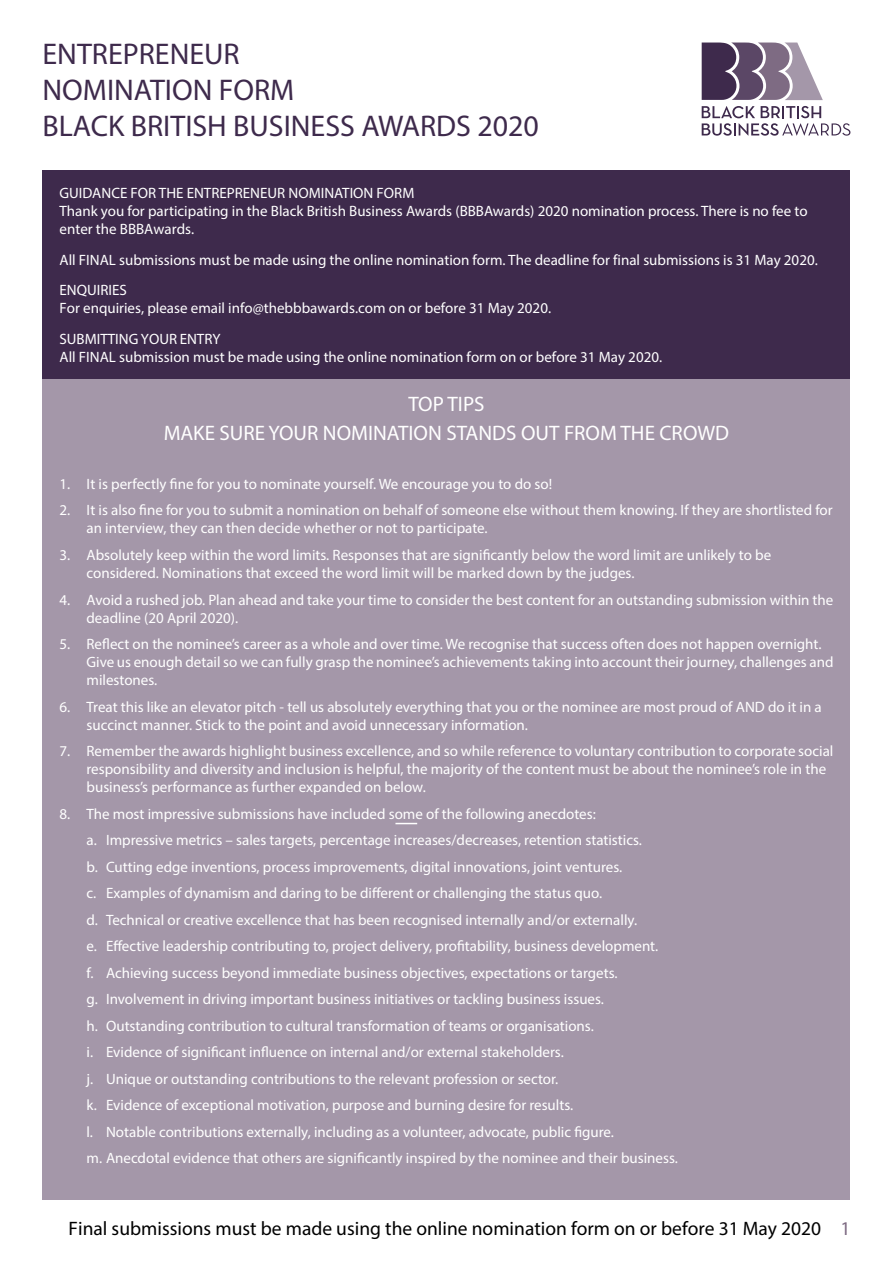
<style>
.page{position:relative;width:893px;height:1263px;background:#fff}
.page>*{position:absolute;margin:0;border:0;box-sizing:border-box;transform-origin:0 0}
.t1{font:30px/36px "Myriad Pro";color:#3e2a4c}
.t2{font:21px/29.4px "Myriad Pro";color:#fff;text-align:center}
.t3{font:19.5px "Myriad Pro";color:#000}
.t4{font:15px/26.5px "Myriad Pro";color:#fff}
.s1{color:#7e6b83}
</style>
<div class="page">
<svg style="left:702px;top:106px;width:148px;height:30px"></svg>
<svg style="left:702px;top:43px;width:121px;height:57px"></svg>
<div style="left:43px;top:170px;width:807px;height:209px;background:#3e2a4c"></div>
<div style="left:43px;top:379px;width:807px;height:820px;background:#a497a9"></div>
<svg style="left:395px;top:823px;width:22px;height:1px"></svg>
<h1 class="t1" style="left:43px;top:35px;width:498px">ENTREPRENEUR<br>NOMINATION FORM<br>BLACK BRITISH BUSINESS AWARDS 2020</h1>
<p class="t4" style="left:60px;top:183px;width:749px;line-height:18px">GUIDANCE FOR THE ENTREPRENEUR NOMINATION FORM<br>Thank you for participating in the Black British Business Awards (BBBAwards) 2020 nomination process. There is no fee to enter the BBBAwards.</p>
<p class="t4" style="left:60px;top:244px;width:760px;line-height:30.8px">All FINAL submissions must be made using the online nomination form. The deadline for final submissions is 31 May 2020.<br>ENQUIRIES</p>
<p class="t4" style="left:60px;top:293px;width:493px;line-height:30.8px">For enquiries, please email info@thebbbawards.com on or before 31 May 2020.<br>SUBMITTING YOUR ENTRY</p>
<p class="t4" style="left:60px;top:343px;width:604px">All FINAL submission must be made using the online nomination form on or before 31 May 2020.</p>
<h2 class="t2" style="left:164px;top:389px;width:567px">TOP TIPS<br>MAKE SURE YOUR NOMINATION STANDS OUT FROM THE CROWD</h2>
<p class="t4" style="left:60px;top:470px;width:494px">1. It is perfectly fine for you to nominate yourself. We encourage you to do so!</p>
<p class="t4" style="left:87px;top:501px;width:748px;line-height:18px;text-indent:-27px">2. It is also fine for you to submit a nomination on behalf of someone else without them knowing. If they are shortlisted for an interview, they can then decide whether or not to participate.</p>
<p class="t4" style="left:87px;top:546px;width:686px;line-height:18px;text-indent:-27px">3. Absolutely keep within the word limits. Responses that are significantly below the word limit are unlikely to be considered. Nominations that exceed the word limit will be marked down by the judges.</p>
<p class="t4" style="left:87px;top:590px;width:748px;line-height:18px;text-indent:-27px">4. Avoid a rushed job. Plan ahead and take your time to consider the best content for an outstanding submission within the deadline (20 April 2020).</p>
<p class="t4" style="left:87px;top:635px;width:748px;line-height:18px;text-indent:-27px">5. Reflect on the nominee’s career as a whole and over time. We recognise that success often does not happen overnight.<br>Give us enough detail so we can fully grasp the nominee’s achievements taking into account their journey, challenges and milestones.</p>
<p class="t4" style="left:87px;top:697px;width:737px;line-height:18px;text-indent:-27px">6. Treat this like an elevator pitch - tell us absolutely everything that you or the nominee are most proud of AND do it in a succinct manner. Stick to the point and avoid unnecessary information.</p>
<p class="t4" style="left:87px;top:742px;width:748px;line-height:18px;text-indent:-27px">7. Remember the awards highlight business excellence, and so while reference to voluntary contribution to corporate social responsibility and diversity and inclusion is helpful, the majority of the content must be about the nominee’s role in the business’s performance as further expanded on below.</p>
<p class="t4" style="left:87px;top:800px;width:593px;text-indent:-27px">8. The most impressive submissions have included some of the following anecdotes:<br>a. Impressive metrics – sales targets, percentage increases/decreases, retention statistics.<br>b. Cutting edge inventions, process improvements, digital innovations, joint ventures.<br>c. Examples of dynamism and daring to be different or challenging the status quo.<br>d. Technical or creative excellence that has been recognised internally and/or externally.<br>e. Effective leadership contributing to, project delivery, profitability, business development.<br>f. Achieving success beyond immediate business objectives, expectations or targets.<br>g. Involvement in driving important business initiatives or tackling business issues.<br>h. Outstanding contribution to cultural transformation of teams or organisations.<br>i. Evidence of significant influence on internal and/or external stakeholders.<br>j. Unique or outstanding contributions to the relevant profession or sector.<br>k. Evidence of exceptional motivation, purpose and burning desire for results.<br>l. Notable contributions externally, including as a volunteer, advocate, public figure.<br>m. Anecdotal evidence that others are significantly inspired by the nominee and their business.</p>
<h3 class="t3" style="left:69px;top:1216px;width:783px">Final submissions must be made using the online nomination form on or before 31 May 2020 <span class="s1">1</span></h3>
</div>
